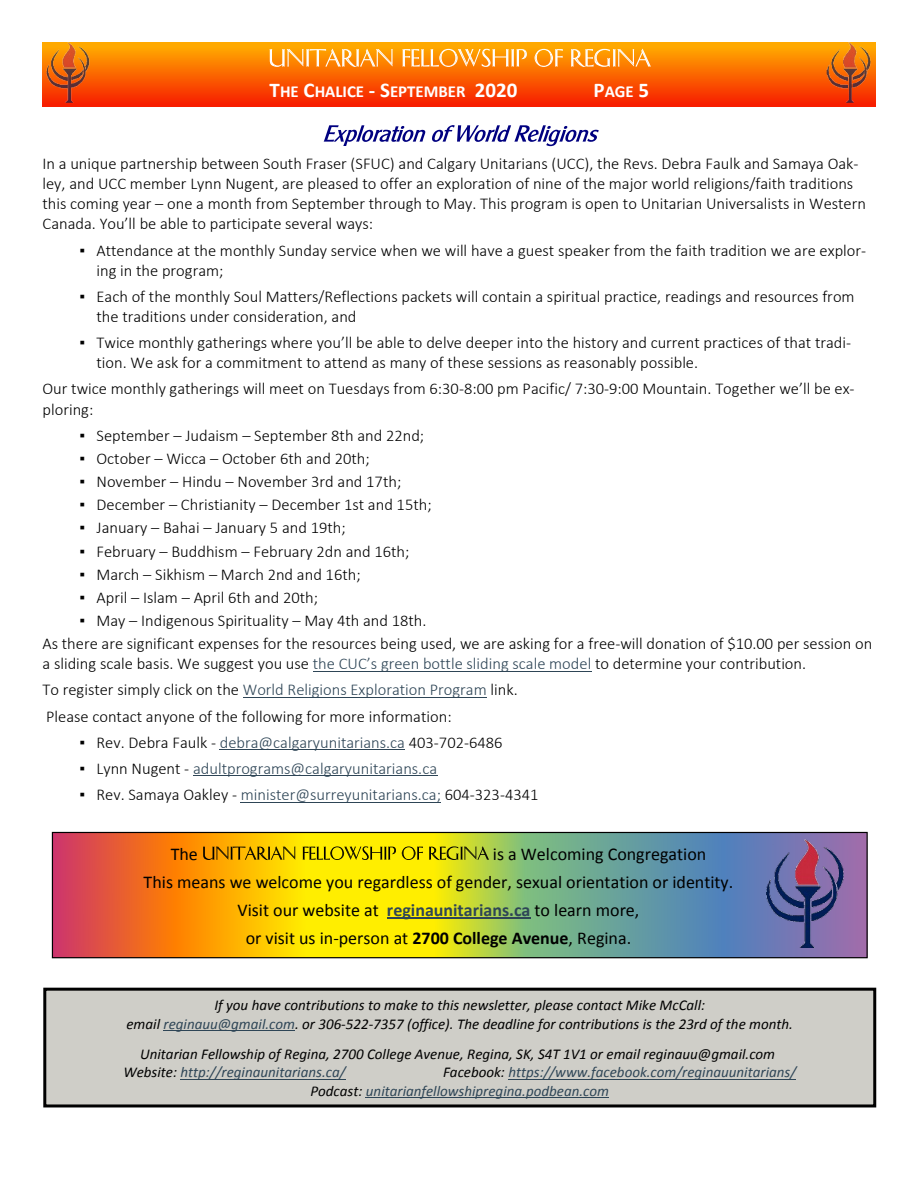
<style>
.page{position:relative;width:918px;height:1188px;background:#fff}
.page>*{position:absolute;margin:0;border:0;box-sizing:border-box;transform-origin:0 0}
.t1{font:18px "Calibri";color:#000}
.t2{font:700 16.8px "Calibri";color:#fff}
.t3{font:300 16.5px/20.1px "Calibri";color:#000}
.t4{font:300 16.5px "Calibri";color:#2e4556}
.t5{font:italic 15px/18.3px "Calibri";color:#000;text-align:center}
.t6{font:italic 15px/18.3px "Calibri";color:#2e4556}
.s1{font-size:21px}
.s2{font-family:"Times New Roman";font-weight:400}
.s3{color:#2e4556}
.s4{font-family:"Times New Roman";font-weight:400;color:#000}
.s5{color:#000}
.s6{font-weight:700;color:#2e4556}
.s7{font-weight:700}
</style>
<div class="page">
<div style="left:43px;top:43px;width:833px;height:63px;background:linear-gradient(to bottom,#ffb100,#f71b00)"></div>
<svg style="left:270px;top:49px;width:123px;height:18px;background:#fdab43"></svg>
<svg style="left:402px;top:49px;width:125px;height:18px;background:#fdad48"></svg>
<svg style="left:535px;top:49px;width:28px;height:18px"></svg>
<svg style="left:571px;top:49px;width:80px;height:18px"></svg>
<img style="left:46px;top:42px;width:44px;height:60px">
<img style="left:827px;top:42px;width:43px;height:60px">
<svg style="left:324px;top:125px;width:102px;height:21px"></svg>
<svg style="left:432px;top:125px;width:167px;height:21px"></svg>
<hr style="left:313px;top:671px;width:278px;height:1px;background:#2e4556">
<hr style="left:243px;top:697px;width:244px;height:1px;background:#2e4556">
<hr style="left:220px;top:749px;width:185px;height:1px;background:#2e4556">
<hr style="left:193px;top:776px;width:244px;height:1px;background:#2e4556">
<hr style="left:241px;top:802px;width:200px;height:1px;background:#2e4556">
<svg style="left:52px;top:832px;width:816px;height:126px;background:#b5a24b"></svg>
<hr style="left:387px;top:917px;width:144px;height:1px;background:#2e4556">
<img style="left:767px;top:840px;width:77px;height:107px">
<div style="left:45px;top:989px;width:830px;height:117px;background:#cfcec8"></div>
<div style="left:43px;top:988px;width:833px;height:119px;border:3px solid #000"></div>
<hr style="left:164px;top:1030px;width:131px;height:1px;background:#2e4556">
<hr style="left:180px;top:1079px;width:166px;height:1px;background:#2e4556">
<hr style="left:508px;top:1079px;width:288px;height:1px;background:#2e4556">
<hr style="left:366px;top:1097px;width:243px;height:1px;background:#2e4556">
<p class="t2" style="left:270px;top:84px;width:249px"><span class="s1">T</span>HE <span class="s1">C</span>HALICE <span class="s1">- S</span>EPTEMBER <span class="s1">2020</span></p>
<p class="t2" style="left:594px;top:84px;width:57px"><span class="s1">P</span>AGE <span class="s1">5</span></p>
<p class="t3" style="left:43px;top:155px;width:825px">In a unique partnership between South Fraser (SFUC) and Calgary Unitarians (UCC), the Revs. Debra Faulk and Samaya Oak&shy;ley, and UCC member Lynn Nugent, are pleased to offer an exploration of nine of the major world religions/faith traditions this coming year – one a month from September through to May. This program is open to Unitarian Universalists in Western Canada. You’ll be able to participate several ways:</p>
<p class="t3" style="left:97px;top:241px;width:771px;text-indent:-17px"><span class="s2">▪</span> Attendance at the monthly Sunday service when we will have a guest speaker from the faith tradition we are explor&shy;ing in the program;</p>
<p class="t3" style="left:97px;top:288px;width:760px;text-indent:-17px"><span class="s2">▪</span> Each of the monthly Soul Matters/Reflections packets will contain a spiritual practice, readings and resources from the traditions under consideration, and</p>
<p class="t3" style="left:97px;top:334px;width:756px;text-indent:-17px"><span class="s2">▪</span> Twice monthly gatherings where you’ll be able to delve deeper into the history and current practices of that tradi&shy;tion. We ask for a commitment to attend as many of these sessions as reasonably possible.</p>
<p class="t3" style="left:43px;top:380px;width:814px">Our twice monthly gatherings will meet on Tuesdays from 6:30-8:00 pm Pacific/ 7:30-9:00 Mountain. Together we’ll be ex&shy;ploring:</p>
<p class="t3" style="left:80px;top:427px;width:346px"><span class="s2">▪</span> September – Judaism – September 8th and 22nd;</p>
<p class="t3" style="left:80px;top:450px;width:292px"><span class="s2">▪</span> October – Wicca – October 6th and 20th;</p>
<p class="t3" style="left:80px;top:473px;width:323px"><span class="s2">▪</span> November – Hindu – November 3rd and 17th;</p>
<p class="t3" style="left:80px;top:496px;width:354px"><span class="s2">▪</span> December – Christianity – December 1st and 15th;</p>
<p class="t3" style="left:80px;top:519px;width:268px"><span class="s2">▪</span> January – Bahai – January 5 and 19th;</p>
<p class="t3" style="left:80px;top:542px;width:331px"><span class="s2">▪</span> February – Buddhism – February 2dn and 16th;</p>
<p class="t3" style="left:80px;top:565px;width:283px"><span class="s2">▪</span> March – Sikhism – March 2nd and 16th;</p>
<p class="t3" style="left:80px;top:589px;width:240px"><span class="s2">▪</span> April – Islam – April 6th and 20th;</p>
<p class="t3" style="left:43px;top:610px;width:831px;line-height:23.1px;text-indent:37px"><span class="s2">▪</span> May – Indigenous Spirituality – May 4th and 18th.<br>As there are significant expenses for the resources being used, we are asking for a free-will donation of $10.00 per session on</p>
<p class="t3" style="left:43px;top:652px;width:765px;line-height:26.1px">a sliding scale basis. We suggest you use <span class="s3">the CUC’s green bottle sliding scale model</span> to determine your contribution.<br>To register simply click on the <span class="s3">World Religions Exploration Program</span> link.<br>Please contact anyone of the following for more information:</p>
<p class="t3" style="left:80px;top:734px;width:424px"><span class="s2">▪</span> Rev. Debra Faulk - <span class="s3">debra@calgaryunitarians.ca</span> 403-702-6486</p>
<p class="t4" style="left:80px;top:761px;width:359px"><span class="s4">▪</span> <span class="s5">Lynn Nugent -</span> adultprograms@calgaryunitarians.ca</p>
<p class="t3" style="left:80px;top:786px;width:460px"><span class="s2">▪</span> Rev. Samaya Oakley - <span class="s3">minister@surreyunitarians.ca;</span> 604-323-4341</p>
<p class="t1" style="left:171px;top:846px;width:29px">The</p>
<p class="t1" style="left:493px;top:846px;width:215px">is a Welcoming Congregation</p>
<p class="t1" style="left:144px;top:874px;width:591px">This means we welcome you regardless of gender, sexual orientation or identity.</p>
<p class="t1" style="left:238px;top:902px;width:403px">Visit our website at <span class="s6">reginaunitarians.ca</span> to learn more,</p>
<p class="t1" style="left:246px;top:930px;width:387px">or visit us in-person at <span class="s7">2700 College Avenue</span>, Regina.</p>
<p class="t5" style="left:126px;top:998px;width:668px">If you have contributions to make to this newsletter, please contact Mike McCall:<br>email <span class="s3">reginauu@gmail.com</span>. or 306-522-7357 (office). The deadline for contributions is the 23rd of the month.</p>
<p class="t5" style="left:123px;top:1046px;width:653px;text-align:left;text-indent:17px">Unitarian Fellowship of Regina, 2700 College Avenue, Regina, SK, S4T 1V1 or email reginauu@gmail.com<br>Website: <span class="s3">http://reginaunitarians.ca/</span></p>
<p class="t6" style="left:311px;top:1064px;width:487px;text-indent:133px"><span class="s5">Facebook:</span> https://www.facebook.com/reginauunitarians/<br><span class="s5">Podcast:</span> unitarianfellowshipregina.podbean.com</p>
</div>
